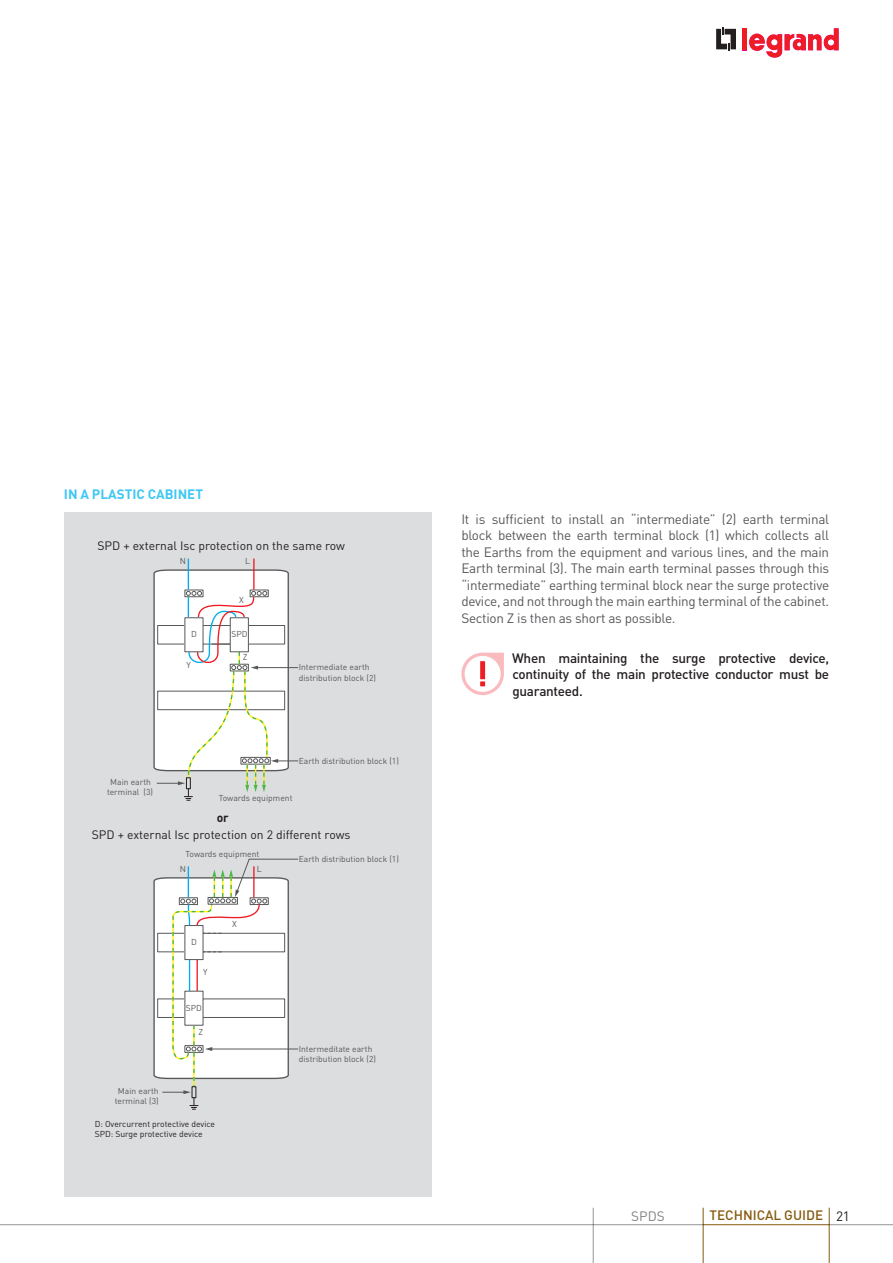
<style>
.page{position:relative;width:893px;height:1263px;background:#fff}
.page>*{position:absolute;margin:0;border:0;box-sizing:border-box;transform-origin:0 0}
.t1{font:13.5px/16.5px "DIN Pro";letter-spacing:-.02em;color:#57585a;text-align:justify}
.t2{font:500 13.5px/16.5px "DIN Pro";letter-spacing:-.02em;color:#231f20;text-align:justify}
.t3{font:700 13.5px "DIN Pro";color:#40c7f4}
.t4{font:500 13.5px "DIN Pro";color:#855b0f}
.t5{font:13.5px "DIN Pro";color:#808285}
.t6{font:12.15px "DIN Pro";color:#231f20}
.t7{font:700 12.15px "DIN Pro";color:#231f20}
.t8{font:8.55px/10.2px "DIN Pro";color:#57585a}
.t9{font:8.55px/10.2px "DIN Pro";color:#231f20}
.s1{font-weight:400;color:#231f20}
</style>
<div class="page">
<svg style="left:716px;top:27px;width:20px;height:24px"></svg>
<div style="left:742px;top:28px;width:5px;height:22px;background:#ee1d23"></div>
<svg style="left:749px;top:28px;width:90px;height:30px"></svg>
<div style="left:64px;top:512px;width:368px;height:685px;background:#dcdddf"></div>
<hr style="left:188px;top:559px;width:1px;height:31px;background:#00aeef">
<hr style="left:253px;top:559px;width:2px;height:31px;background:#ee1d23">
<svg style="left:153px;top:569px;width:145px;height:232px"></svg>
<svg style="left:153px;top:858px;width:146px;height:252px"></svg>
<div style="left:230px;top:618px;width:18px;height:34px;background:#fff"></div>
<div style="left:230px;top:617px;width:19px;height:35px;border:1px solid #57585a"></div>
<div style="left:185px;top:618px;width:18px;height:34px;background:#fff"></div>
<div style="left:185px;top:617px;width:18px;height:35px;border:1px solid #57585a"></div>
<div style="left:185px;top:925px;width:18px;height:34px;background:#fff"></div>
<div style="left:185px;top:925px;width:18px;height:35px;border:1px solid #57585a"></div>
<div style="left:185px;top:991px;width:18px;height:34px;background:#fff"></div>
<svg style="left:461px;top:653px;width:43px;height:42px"></svg>
<hr style="left:829px;top:1208px;width:1px;height:55px;background:#855b0f">
<hr style="left:703px;top:1208px;width:1px;height:55px;background:#855b0f">
<hr style="left:829px;top:1224px;width:64px;height:1px;background:#939598">
<hr style="left:593px;top:1208px;width:1px;height:55px;background:#939598">
<hr style="left:703px;top:1224px;width:126px;height:1px;background:#855b0f">
<hr style="left:0;top:1224px;width:703px;height:1px;background:#939598">
<p class="t3" style="left:64px;top:482px;width:141px">IN A PLASTIC CABINET</p>
<p class="t6" style="left:97px;top:537px;width:249px">SPD + external Isc protection on the same row</p>
<p class="t8" style="left:180px;top:556px;width:8px">N</p>
<p class="t8" style="left:245px;top:556px;width:6px">L</p>
<p class="t8" style="left:239px;top:595px;width:6px">X</p>
<p class="t8" style="left:191px;top:629px;width:7px">D</p>
<p class="t8" style="left:231px;top:629px;width:18px">SPD</p>
<p class="t8" style="left:107px;top:776px;width:48px;text-align:center">Main earth terminal (3)</p>
<p class="t8" style="left:186px;top:660px;width:6px">Y</p>
<p class="t8" style="left:243px;top:652px;width:6px">Z</p>
<p class="t8" style="left:299px;top:662px;width:79px">Intermediate earth distribution block (2)</p>
<p class="t8" style="left:299px;top:755px;width:102px">Earth distribution block (1)</p>
<p class="t8" style="left:219px;top:793px;width:75px">Towards equipment</p>
<p class="t7" style="left:217px;top:808px;width:14px">or</p>
<p class="t6" style="left:92px;top:826px;width:260px">SPD + external Isc protection on 2 different rows</p>
<p class="t8" style="left:185px;top:848px;width:75px">Towards equipment</p>
<p class="t8" style="left:180px;top:863px;width:8px">N</p>
<p class="t8" style="left:257px;top:863px;width:6px">L</p>
<p class="t8" style="left:191px;top:937px;width:7px">D</p>
<p class="t8" style="left:203px;top:967px;width:6px">Y</p>
<p class="t8" style="left:186px;top:1002px;width:18px">SPD</p>
<p class="t8" style="left:198px;top:1027px;width:6px">Z</p>
<p class="t8" style="left:232px;top:919px;width:6px">X</p>
<p class="t8" style="left:115px;top:1085px;width:45px;text-align:center">Main earth terminal (3)</p>
<p class="t9" style="left:95px;top:1119px;width:122px">D: Overcurrent protective device<br>SPD: Surge protective device</p>
<p class="t8" style="left:299px;top:854px;width:102px">Earth distribution block (1)</p>
<p class="t8" style="left:299px;top:1043px;width:79px">Intermeditate earth distribution block (2)</p>
<p class="t1" style="left:461px;top:510px;width:369px">It is sufficient to install an “intermediate” (2) earth terminal block between the earth terminal block (1) which collects all the Earths from the equipment and various lines, and the main Earth terminal (3). The main earth terminal passes through this “intermediate” earthing terminal block near the surge protective device, and not through the main earthing terminal of the cabinet.<br>Section Z is then as short as possible.</p>
<p class="t2" style="left:512px;top:648px;width:319px">When maintaining the surge protective device, continuity of the main protective conductor must be guaranteed.</p>
<p class="t5" style="left:631px;top:1207px;width:35px">SPDS</p>
<p class="t4" style="left:709px;top:1204px;width:142px">TECHNICAL GUIDE <span class="s1">21</span></p>
</div>
